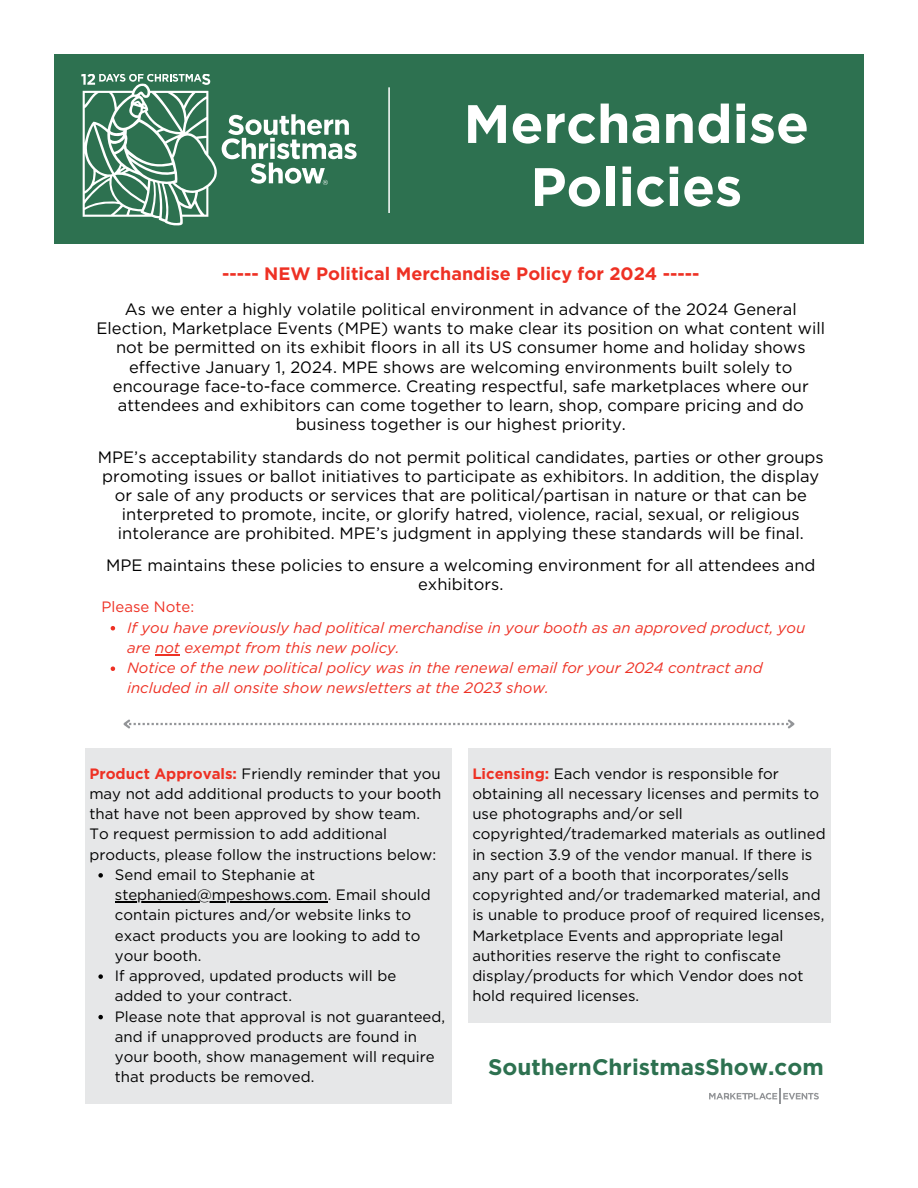
<style>
.page{position:relative;width:918px;height:1188px;background:#fff}
.page>*{position:absolute;margin:0;border:0;box-sizing:border-box;transform-origin:0 0}
.t1{font:700 54px/63px "Gotham";color:#fff;text-align:center}
.t2{font:700 22.5px "Gotham";color:#2d7150}
.t3{font:700 18px "Gotham";color:#ee3124}
.t4{font:16.5px/19.2px "Gotham";color:#000;text-align:center}
.t5{font:15px/20.2px "Gotham";color:#000}
.t6{font:italic 15px/20.2px "Gotham";color:#ee3124}
.t7{font:15px "Gotham";color:#ee3124}
.s1{font-weight:700;color:#ee3124}
</style>
<div class="page">
<div style="left:54px;top:54px;width:810px;height:190px;background:#2d7150"></div>
<hr style="left:388px;top:87px;width:2px;height:126px;background:#fff">
<svg style="left:81px;top:74px;width:276px;height:152px"></svg>
<svg style="left:709px;top:1089px;width:110px;height:15px"></svg>
<svg style="left:123px;top:719px;width:672px;height:10px"></svg>
<div style="left:85px;top:748px;width:366px;height:356px;background:#e6e7e8"></div>
<svg style="left:98px;top:873px;width:5px;height:5px"></svg>
<hr style="left:115px;top:901px;width:213px;height:1px;background:#000">
<svg style="left:98px;top:974px;width:5px;height:5px"></svg>
<svg style="left:98px;top:1015px;width:5px;height:4px"></svg>
<div style="left:468px;top:748px;width:362px;height:275px;background:#e6e7e8"></div>
<svg style="left:111px;top:626px;width:4px;height:4px"></svg>
<svg style="left:155px;top:654px;width:25px;height:1px"></svg>
<svg style="left:111px;top:666px;width:4px;height:5px"></svg>
<p class="t1" style="left:464px;top:92px;width:347px">Merchandise<br>Policies</p>
<p class="t3" style="left:222px;top:263px;width:479px">----- NEW Political Merchandise Policy for 2024 -----</p>
<p class="t4" style="left:97px;top:300px;width:730px">As we enter a highly volatile political environment in advance of the 2024 General Election, Marketplace Events (MPE) wants to make clear its position on what content will not be permitted on its exhibit floors in all its US consumer home and holiday shows effective January 1, 2024. MPE shows are welcoming environments built solely to encourage face-to-face commerce. Creating respectful, safe marketplaces where our attendees and exhibitors can come together to learn, shop, compare pricing and do business together is our highest priority.</p>
<p class="t4" style="left:98px;top:447px;width:727px">MPE’s acceptability standards do not permit political candidates, parties or other groups promoting issues or ballot initiatives to participate as exhibitors. In addition, the display or sale of any products or services that are political/partisan in nature or that can be interpreted to promote, incite, or glorify hatred, violence, racial, sexual, or religious intolerance are prohibited. MPE’s judgment in applying these standards will be final.</p>
<p class="t4" style="left:106px;top:555px;width:711px">MPE maintains these policies to ensure a welcoming environment for all attendees and exhibitors.</p>
<p class="t7" style="left:102px;top:598px;width:94px">Please Note:</p>
<p class="t6" style="left:127px;top:617px;width:680px">If you have previously had political merchandise in your booth as an approved product, you are not exempt from this new policy.</p>
<h2 class="t6" style="left:127px;top:658px;width:637px">Notice of the new political policy was in the renewal email for your 2024 contract and included in all onsite show newsletters at the 2023 show.</h2>
<p class="t5" style="left:89px;top:763px;width:354px;text-align:justify"><span class="s1">Product Approvals:</span> Friendly reminder that you may not add additional products to your booth that have not been approved by show team.</p>
<h1 class="t5" style="left:89px;top:824px;width:348px">To request permission to add additional products, please follow the instructions below:</h1>
<h3 class="t5" style="left:115px;top:864px;width:202px">Send email to Stephanie at</h3>
<h4 class="t5" style="left:115px;top:885px;width:317px">stephanied@mpeshows.com. Email should contain pictures and/or website links to exact products you are looking to add to your booth.<br>If approved, updated products will be</h4>
<h4 class="t5" style="left:115px;top:986px;width:332px">added to your contract.<br>Please note that approval is not guaranteed,</h4>
<h4 class="t5" style="left:115px;top:1026px;width:321px">and if unapproved products are found in your booth, show management will require that products be removed.</h4>
<p class="t5" style="left:472px;top:763px;width:355px"><span class="s1">Licensing:</span> Each vendor is responsible for obtaining all necessary licenses and permits to use photographs and/or sell copyrighted/trademarked materials as outlined in section 3.9 of the vendor manual. If there is any part of a booth that incorporates/sells copyrighted and/or trademarked material, and is unable to produce proof of required licenses, Marketplace Events and appropriate legal authorities reserve the right to confiscate display/products for which Vendor does not hold required licenses.</p>
<p class="t2" style="left:488px;top:1054px;width:337px">SouthernChristmasShow.com</p>
</div>
